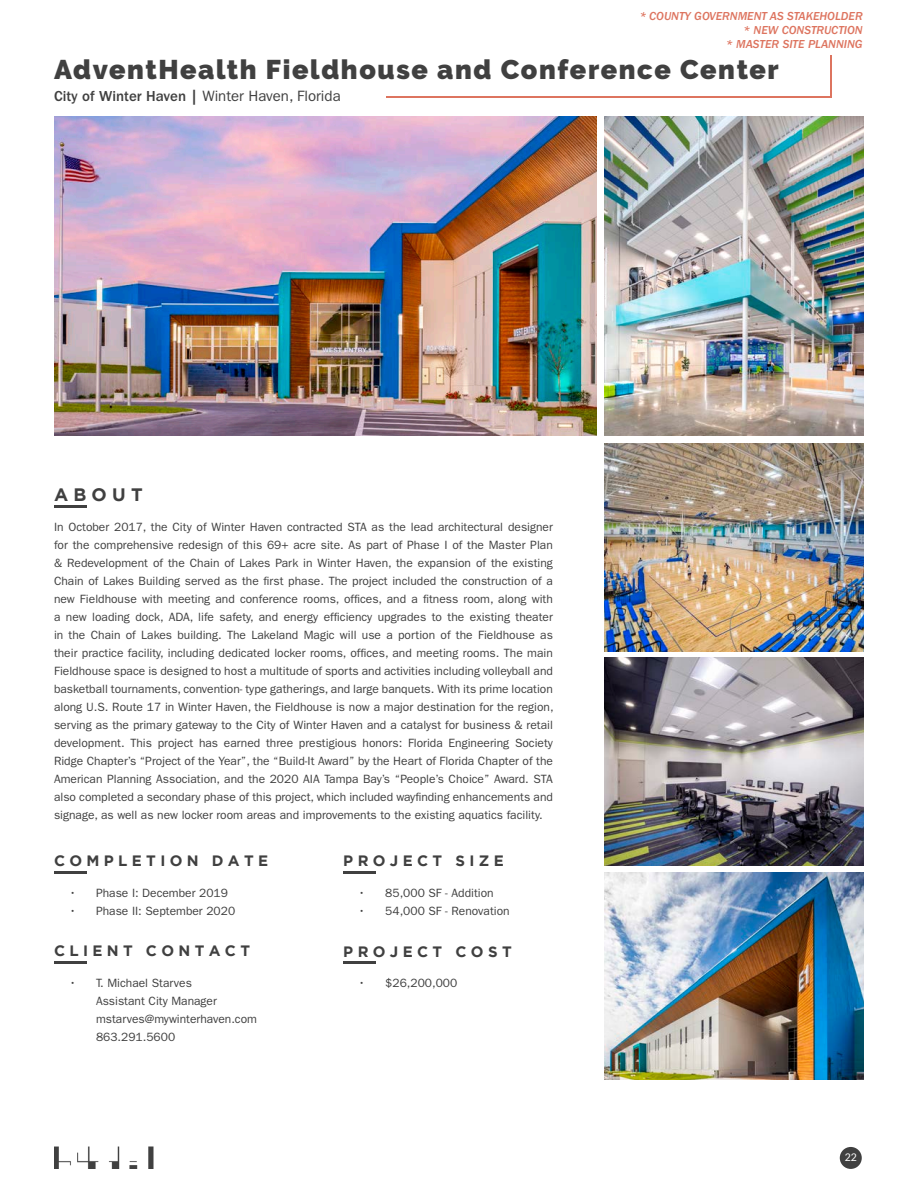
<style>
.page{position:relative;width:918px;height:1188px;background:#fff}
.page>*{position:absolute;margin:0;border:0;box-sizing:border-box;transform-origin:0 0}
.t1{font:900 27px "Raleway";letter-spacing:.06em;color:#404040}
.t2{font:700 18px "Gotham";letter-spacing:.29em;color:#404040}
.t3{font:700 15px "Gotham";letter-spacing:.29em;color:#404040}
.t4{font:15px "ITC Franklin Gothic Std";color:#404040}
.t5{font:12px/18px "ITC Franklin Gothic Std";color:#404040;text-align:justify}
.t6{font:12px/14.4px "ITC Franklin Gothic Std Med It";color:#d2462a;text-align:right}
.t7{font:10.5px "Lato";color:#fff}
.s1{font-weight:500}
</style>
<div class="page">
<div style="left:840px;top:1147px;width:22px;height:22px;background:#404040;border-radius:50%"></div>
<img style="left:54px;top:1147px;width:99px;height:22px">
<hr style="left:54px;top:505px;width:32px;height:3px;background:#404040">
<hr style="left:54px;top:871px;width:32px;height:3px;background:#404040">
<hr style="left:343px;top:871px;width:32px;height:3px;background:#404040">
<hr style="left:343px;top:961px;width:32px;height:3px;background:#404040">
<hr style="left:54px;top:961px;width:32px;height:3px;background:#404040">
<img style="left:55px;top:117px;width:542px;height:318px">
<img style="left:605px;top:444px;width:259px;height:207px">
<img style="left:605px;top:873px;width:259px;height:207px">
<img style="left:605px;top:657px;width:259px;height:208px">
<img style="left:605px;top:117px;width:259px;height:318px">
<hr style="left:830px;top:56px;width:2px;height:42px;background:#d2462a">
<hr style="left:387px;top:97px;width:443px;height:1px;background:#d2462a">
<p class="t6" style="left:639px;top:9px;width:225px">* COUNTY GOVERNMENT AS STAKEHOLDER * NEW CONSTRUCTION<br>* MASTER SITE PLANNING</p>
<p class="t1" style="left:54px;top:54px;width:726px">AdventHealth Fieldhouse and Conference Center</p>
<p class="t4" style="left:54px;top:88px;width:288px"><span class="s1">City of Winter Haven |</span> Winter Haven, Florida</p>
<p class="t2" style="left:54px;top:484px;width:90px">ABOUT</p>
<p class="t5" style="left:54px;top:518px;width:501px">In October 2017, the City of Winter Haven contracted STA as the lead architectural designer for the comprehensive redesign of this 69+ acre site. As part of Phase I of the Master Plan &amp; Redevelopment of the Chain of Lakes Park in Winter Haven, the expansion of the existing Chain of Lakes Building served as the first phase. The project included the construction of a new Fieldhouse with meeting and conference rooms, offices, and a fitness room, along with a new loading dock, ADA, life safety, and energy efficiency upgrades to the existing theater in the Chain of Lakes building. The Lakeland Magic will use a portion of the Fieldhouse as their practice facility, including dedicated locker rooms, offices, and meeting rooms. The main Fieldhouse space is designed to host a multitude of sports and activities including volleyball and basketball tournaments, convention- type gatherings, and large banquets. With its prime location along U.S. Route 17 in Winter Haven, the Fieldhouse is now a major destination for the region, serving as the primary gateway to the City of Winter Haven and a catalyst for business &amp; retail development. This project has earned three prestigious honors: Florida Engineering Society Ridge Chapter’s “Project of the Year”, the “Build-It Award” by the Heart of Florida Chapter of the American Planning Association, and the 2020 AIA Tampa Bay’s “People’s Choice” Award. STA also completed a secondary phase of this project, which included wayfinding enhancements and signage, as well as new locker room areas and improvements to the existing aquatics facility.</p>
<p class="t3" style="left:54px;top:852px;width:216px">COMPLETION DATE</p>
<p class="t3" style="left:343px;top:852px;width:162px">PROJECT SIZE</p>
<p class="t5" style="left:69px;top:884px;width:161px">• Phase I: December 2019</p>
<p class="t5" style="left:69px;top:902px;width:168px">• Phase II: September 2020</p>
<p class="t5" style="left:358px;top:884px;width:137px">• 85,000 SF - Addition</p>
<p class="t5" style="left:358px;top:902px;width:153px">• 54,000 SF - Renovation</p>
<p class="t3" style="left:54px;top:943px;width:198px">CLIENT CONTACT</p>
<p class="t3" style="left:343px;top:943px;width:170px">PROJECT COST</p>
<p class="t5" style="left:96px;top:974px;width:163px;text-align:left;text-indent:-27px">• T. Michael Starves<br>Assistant City Manager mstarves@mywinterhaven.com<br>863.291.5600</p>
<p class="t5" style="left:358px;top:974px;width:100px">• $26,200,000</p>
<p class="t7" style="left:845px;top:1152px;width:14px">22</p>
</div>
